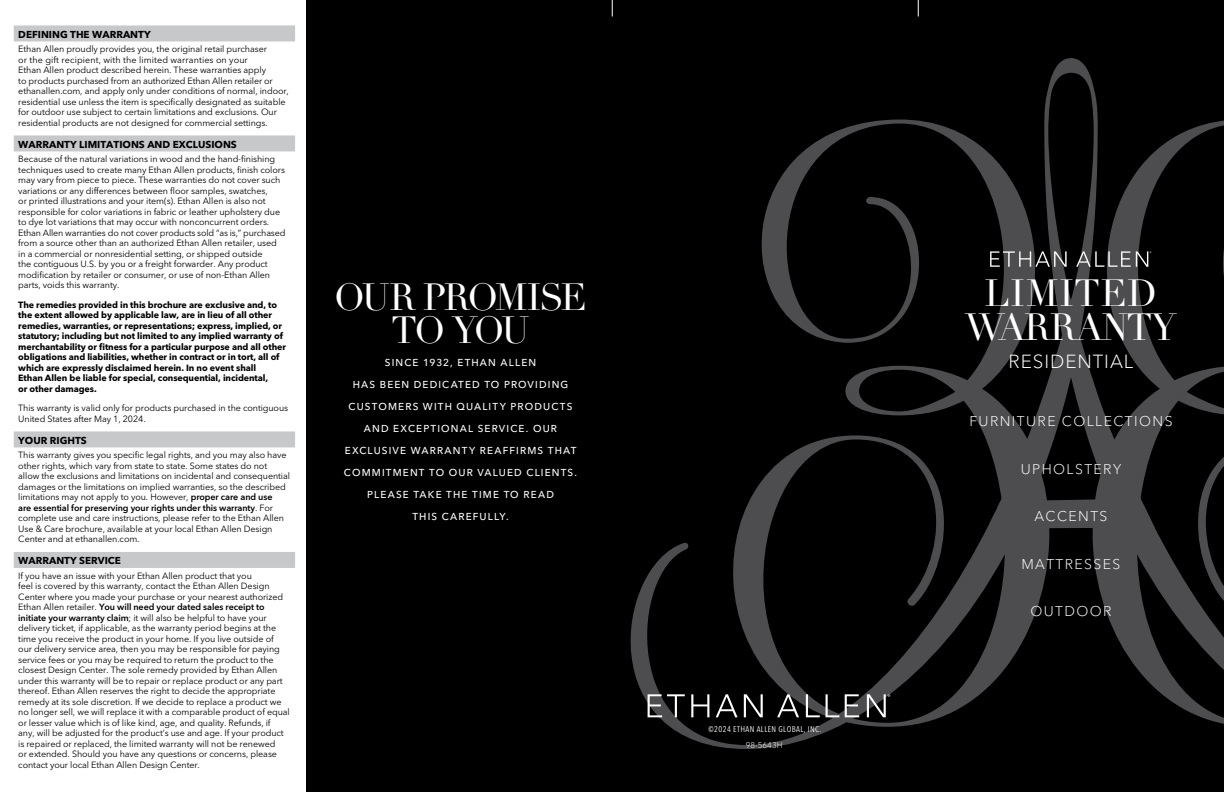
<style>
.page{position:relative;width:1224px;height:792px;background:#fff}
.page>*{position:absolute;margin:0;border:0;box-sizing:border-box;transform-origin:0 0}
.t1{font:37px/34.2px "Didot";letter-spacing:-.035em;color:#fff;text-align:center}
.t2{font:37px/33px "Didot";letter-spacing:-.08em;color:#fff;text-align:center}
.t3{font:300 18.8px "Avenir Next LT Pro";letter-spacing:.05em;color:#fff}
.t4{font:300 14px "Avenir Next LT Pro";letter-spacing:.1em;color:#fff}
.t5{font:500 10px "Avenir Next LT Pro";letter-spacing:.115em;color:#fff}
.t6{font:700 10px "Avenir Next LT Pro";color:#000}
.t7{font:9px/10.5px "Avenir Next LT Pro";letter-spacing:-.01em;color:#000}
.t8{font:700 9px/10.5px "Avenir Next LT Pro";letter-spacing:-.01em;color:#000}
.t9{font:condensed 8.2px "Avenir Next LT Pro";letter-spacing:.05em;color:#fff}
.t10{font:300 8.2px "Avenir Next LT Pro";color:#fff}
.s1{font-weight:600}
</style>
<div class="page">
<div style="left:14px;top:25px;width:281px;height:16px;background:#c7c8ca"></div>
<div style="left:14px;top:135px;width:281px;height:16px;background:#c7c8ca"></div>
<div style="left:14px;top:431px;width:281px;height:16px;background:#c7c8ca"></div>
<div style="left:14px;top:552px;width:281px;height:16px;background:#c7c8ca"></div>
<div style="left:306px;top:0;width:918px;height:792px;background:#000"></div>
<svg style="left:1044px;top:58px;width:54px;height:62px"></svg>
<svg style="left:1075px;top:120px;width:149px;height:177px"></svg>
<svg style="left:761px;top:120px;width:314px;height:246px"></svg>
<svg style="left:741px;top:366px;width:247px;height:155px"></svg>
<svg style="left:631px;top:521px;width:357px;height:228px"></svg>
<svg style="left:954px;top:391px;width:11px;height:10px"></svg>
<svg style="left:988px;top:297px;width:236px;height:427px"></svg>
<svg style="left:918px;top:0;width:1px;height:16px"></svg>
<svg style="left:612px;top:0;width:1px;height:16px"></svg>
<svg style="left:990px;top:251px;width:77px;height:16px"></svg>
<svg style="left:1076px;top:251px;width:75px;height:16px"></svg>
<svg style="left:648px;top:694px;width:37px;height:23px"></svg>
<svg style="left:691px;top:694px;width:18px;height:23px"></svg>
<svg style="left:716px;top:694px;width:22px;height:23px"></svg>
<svg style="left:744px;top:694px;width:19px;height:23px"></svg>
<svg style="left:777px;top:694px;width:22px;height:23px"></svg>
<svg style="left:806px;top:694px;width:14px;height:23px"></svg>
<svg style="left:826px;top:694px;width:13px;height:23px"></svg>
<svg style="left:845px;top:694px;width:14px;height:23px"></svg>
<svg style="left:867px;top:694px;width:23px;height:23px"></svg>
<p class="t6" style="left:18px;top:28px;width:134px">DEFINING THE WARRANTY</p>
<p class="t7" style="left:18px;top:44px;width:272px">Ethan Allen proudly provides you, the original retail purchaser<br>or the gift recipient, with the limited warranties on your<br>Ethan Allen product described herein. These warranties apply<br>to products purchased from an authorized Ethan Allen retailer or ethanallen.com, and apply only under conditions of normal, indoor, residential use unless the item is specifically designated as suitable for outdoor use subject to certain limitations and exclusions. Our residential products are not designed for commercial settings.</p>
<p class="t6" style="left:18px;top:138px;width:220px">WARRANTY LIMITATIONS AND EXCLUSIONS</p>
<p class="t7" style="left:18px;top:154px;width:269px">Because of the natural variations in wood and the hand-finishing techniques used to create many Ethan Allen products, finish colors may vary from piece to piece. These warranties do not cover such variations or any differences between floor samples, swatches,<br>or printed illustrations and your item(s). Ethan Allen is also not responsible for color variations in fabric or leather upholstery due to dye lot variations that may occur with nonconcurrent orders.<br>Ethan Allen warranties do not cover products sold “as is,” purchased from a source other than an authorized Ethan Allen retailer, used in a commercial or nonresidential setting, or shipped outside<br>the contiguous U.S. by you or a freight forwarder. Any product modification by retailer or consumer, or use of non-Ethan Allen parts, voids this warranty.</p>
<p class="t8" style="left:18px;top:299px;width:269px">The remedies provided in this brochure are exclusive and, to the extent allowed by applicable law, are in lieu of all other remedies, warranties, or representations; express, implied, or statutory; including but not limited to any implied warranty of merchantability or fitness for a particular purpose and all other obligations and liabilities, whether in contract or in tort, all of which are expressly disclaimed herein. In no event shall<br>Ethan Allen be liable for special, consequential, incidental,<br>or other damages.</p>
<p class="t7" style="left:18px;top:403px;width:271px">This warranty is valid only for products purchased in the contiguous<br>United States after May 1, 2024.</p>
<p class="t6" style="left:18px;top:434px;width:70px">YOUR RIGHTS</p>
<p class="t7" style="left:18px;top:450px;width:273px">This warranty gives you specific legal rights, and you may also have other rights, which vary from state to state. Some states do not allow the exclusions and limitations on incidental and consequential damages or the limitations on implied warranties, so the described limitations may not apply to you. However, <span class="s1">proper care and use<br>are essential for preserving your rights under this warranty</span>. For complete use and care instructions, please refer to the Ethan Allen Use &amp; Care brochure, available at your local Ethan Allen Design Center and at ethanallen.com.</p>
<p class="t6" style="left:18px;top:554px;width:104px">WARRANTY SERVICE</p>
<p class="t7" style="left:18px;top:570px;width:273px">If you have an issue with your Ethan Allen product that you<br>feel is covered by this warranty, contact the Ethan Allen Design Center where you made your purchase or your nearest authorized Ethan Allen retailer. <span class="s1">You will need your dated sales receipt to initiate your warranty claim</span>; it will also be helpful to have your delivery ticket, if applicable, as the warranty period begins at the time you receive the product in your home. If you live outside of<br>our delivery service area, then you may be responsible for paying service fees or you may be required to return the product to the closest Design Center. The sole remedy provided by Ethan Allen under this warranty will be to repair or replace product or any part thereof. Ethan Allen reserves the right to decide the appropriate remedy at its sole discretion. If we decide to replace a product we no longer sell, we will replace it with a comparable product of equal or lesser value which is of like kind, age, and quality. Refunds, if<br>any, will be adjusted for the product’s use and age. If your product is repaired or replaced, the limited warranty will not be renewed<br>or extended. Should you have any questions or concerns, please contact your local Ethan Allen Design Center.</p>
<h1 class="t2" style="left:334px;top:281px;width:254px">OUR PROMISE<br>TO YOU</h1>
<p class="t5" style="left:385px;top:357px;width:153px">SINCE 1932, ETHAN ALLEN</p>
<p class="t5" style="left:353px;top:379px;width:217px">HAS BEEN DEDICATED TO PROVIDING</p>
<p class="t5" style="left:349px;top:401px;width:225px">CUSTOMERS WITH QUALITY PRODUCTS</p>
<p class="t5" style="left:364px;top:423px;width:195px">AND EXCEPTIONAL SERVICE. OUR</p>
<p class="t5" style="left:345px;top:445px;width:233px">EXCLUSIVE WARRANTY REAFFIRMS THAT</p>
<p class="t5" style="left:344px;top:467px;width:235px">COMMITMENT TO OUR VALUED CLIENTS.</p>
<p class="t5" style="left:367px;top:489px;width:188px">PLEASE TAKE THE TIME TO READ</p>
<p class="t5" style="left:412px;top:511px;width:98px">THIS CAREFULLY.</p>
<p class="t9" style="left:709px;top:724px;width:114px">©2024 ETHAN ALLEN GLOBAL, INC.</p>
<p class="t10" style="left:746px;top:740px;width:38px">98-5643H</p>
<h1 class="t1" style="left:965px;top:277px;width:213px">LIMITED<br>WARRANTY</h1>
<h2 class="t3" style="left:1009px;top:350px;width:126px">RESIDENTIAL</h2>
<h3 class="t4" style="left:969px;top:413px;width:205px">FURNITURE COLLECTIONS</h3>
<h3 class="t4" style="left:1021px;top:461px;width:102px">UPHOLSTERY</h3>
<h3 class="t4" style="left:1034px;top:508px;width:75px">ACCENTS</h3>
<h3 class="t4" style="left:1021px;top:555px;width:101px">MATTRESSES</h3>
<h3 class="t4" style="left:1030px;top:603px;width:83px">OUTDOOR</h3>
</div>
